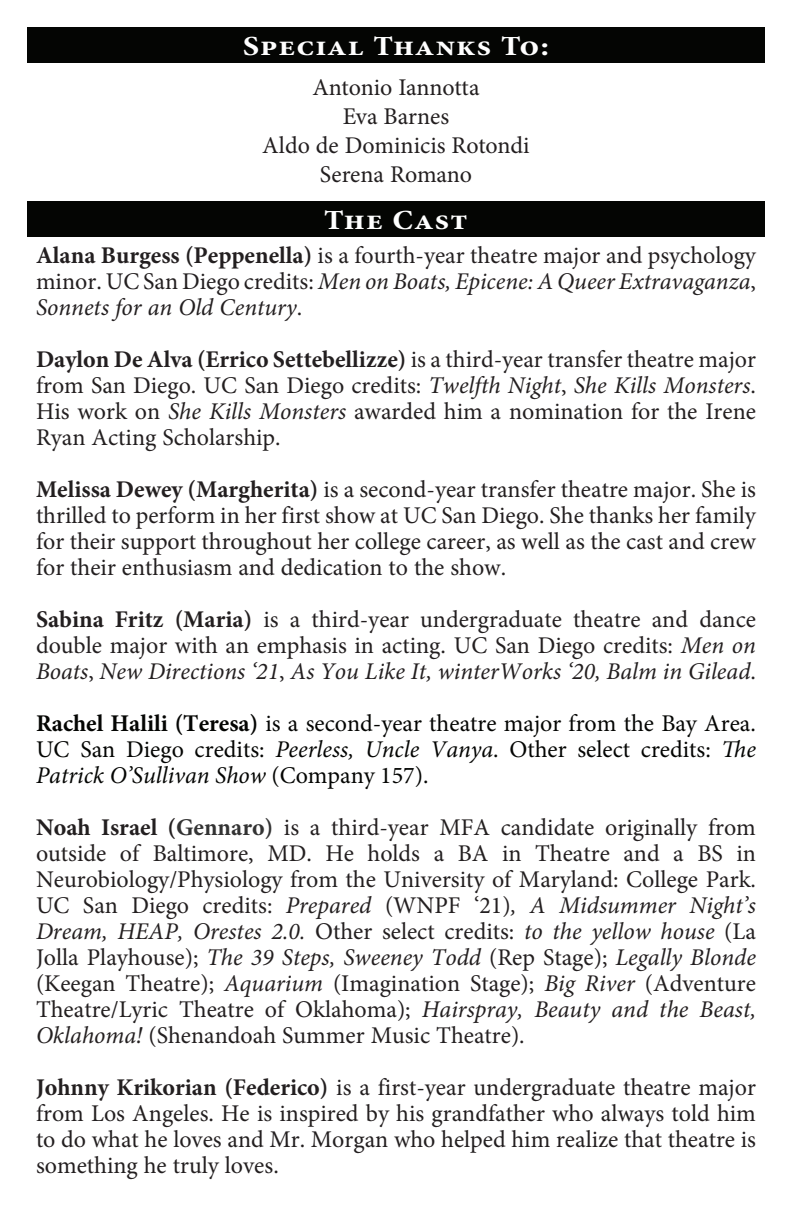
<style>
.page{position:relative;width:792px;height:1224px;background:#fff}
.page>*{position:absolute;margin:0;border:0;box-sizing:border-box;transform-origin:0 0}
.t1{font:700 condensed 28px "Minion Pro";letter-spacing:.025em;color:#fff;scale:1.25 1}
.Normal__Web{font:24px/26px "Minion Pro";color:#231f20;text-align:justify}
.t2{font:24px/26px "Minion Pro";color:#040503;text-align:justify}
.s1{font-weight:700}
.s2{font-style:italic}
.s3{font-weight:700;color:#333}
</style>
<div class="page">
<div style="left:27px;top:201px;width:738px;height:36px;background:#040503"></div>
<div style="left:27px;top:27px;width:738px;height:36px;background:#040503"></div>
<p class="t1" style="left:243px;top:27px;width:246px">Special Thanks To:</p>
<p class="Normal__Web" style="left:312px;top:75px;width:169px">Antonio Iannotta</p>
<p class="Normal__Web" style="left:343px;top:104px;width:108px">Eva Barnes</p>
<p class="Normal__Web" style="left:262px;top:132px;width:269px">Aldo de Dominicis Rotondi</p>
<p class="Normal__Web" style="left:320px;top:161px;width:154px">Serena Romano</p>
<p class="t1" style="left:324px;top:201px;width:116px">The Cast</p>
<p class="Normal__Web" style="left:36px;top:243px;width:722px"><span class="s1">Alana Burgess (Peppenella)</span> is a fourth-year theatre major and psychology minor. UC San Diego credits: <span class="s2">Men on Boats, Epicene: A Queer Extravaganza</span>, <span class="s2">Sonnets for an Old Century</span>.</p>
<p class="Normal__Web" style="left:36px;top:347px;width:722px"><span class="s1">Daylon De Alva (Errico Settebellizze)</span> is a third-year transfer theatre major from San Diego. UC San Diego credits: <span class="s2">Twelfth Night</span>, <span class="s2">She Kills Monsters</span>.<br>His work on <span class="s2">She Kills Monsters</span> awarded him a nomination for the Irene Ryan Acting Scholarship.</p>
<p class="Normal__Web" style="left:36px;top:477px;width:722px"><span class="s1">Melissa Dewey (Margherita)</span> is a second-year transfer theatre major. She is thrilled to perform in her first show at UC San Diego. She thanks her family for their support throughout her college career, as well as the cast and crew for their enthusiasm and dedication to the show.</p>
<p class="Normal__Web" style="left:36px;top:607px;width:722px"><span class="s1">Sabina Fritz (Maria)</span> is a third-year undergraduate theatre and dance double major with an emphasis in acting. UC San Diego credits: <span class="s2">Men on Boats</span>, <span class="s2">New Directions ‘21</span>, <span class="s2">As You Like It, winterWorks ‘20, Balm in Gilead</span>.</p>
<p class="t2" style="left:36px;top:711px;width:722px"><span class="s1">Rachel Halili (Teresa)</span> is a second-year theatre major from the Bay Area.<br>UC San Diego credits: <span class="s2">Peerless, Uncle Vanya</span>. Other select credits: <span class="s2">The Patrick O’Sullivan Show</span> (Company 157).</p>
<p class="Normal__Web" style="left:36px;top:815px;width:722px"><span class="s1">Noah Israel (</span><span class="s3">Gennaro)</span> is a third-year MFA candidate originally from outside of Baltimore, MD. He holds a BA in Theatre and a BS in Neurobiology/Physiology from the University of Maryland: College Park.<br>UC San Diego credits: <span class="s2">Prepared</span> (WNPF ‘21)<span class="s2">, A Midsummer Night’s Dream, HEAP, Orestes 2.0.</span> Other select credits: <span class="s2">to the yellow house</span> (La Jolla Playhouse); <span class="s2">The 39 Steps, Sweeney Todd</span> (Rep Stage); <span class="s2">Legally Blonde </span>(Keegan Theatre); <span class="s2">Aquarium</span> (Imagination Stage); <span class="s2">Big River</span> (Adventure Theatre/Lyric Theatre of Oklahoma); <span class="s2">Hairspray, Beauty and the Beast, Oklahoma!</span> (Shenandoah Summer Music Theatre).</p>
<p class="Normal__Web" style="left:36px;top:1075px;width:722px"><span class="s1">Johnny Krikorian (Federico)</span> is a first-year undergraduate theatre major from Los Angeles. He is inspired by his grandfather who always told him to do what he loves and Mr. Morgan who helped him realize that theatre is something he truly loves.</p>
</div>
